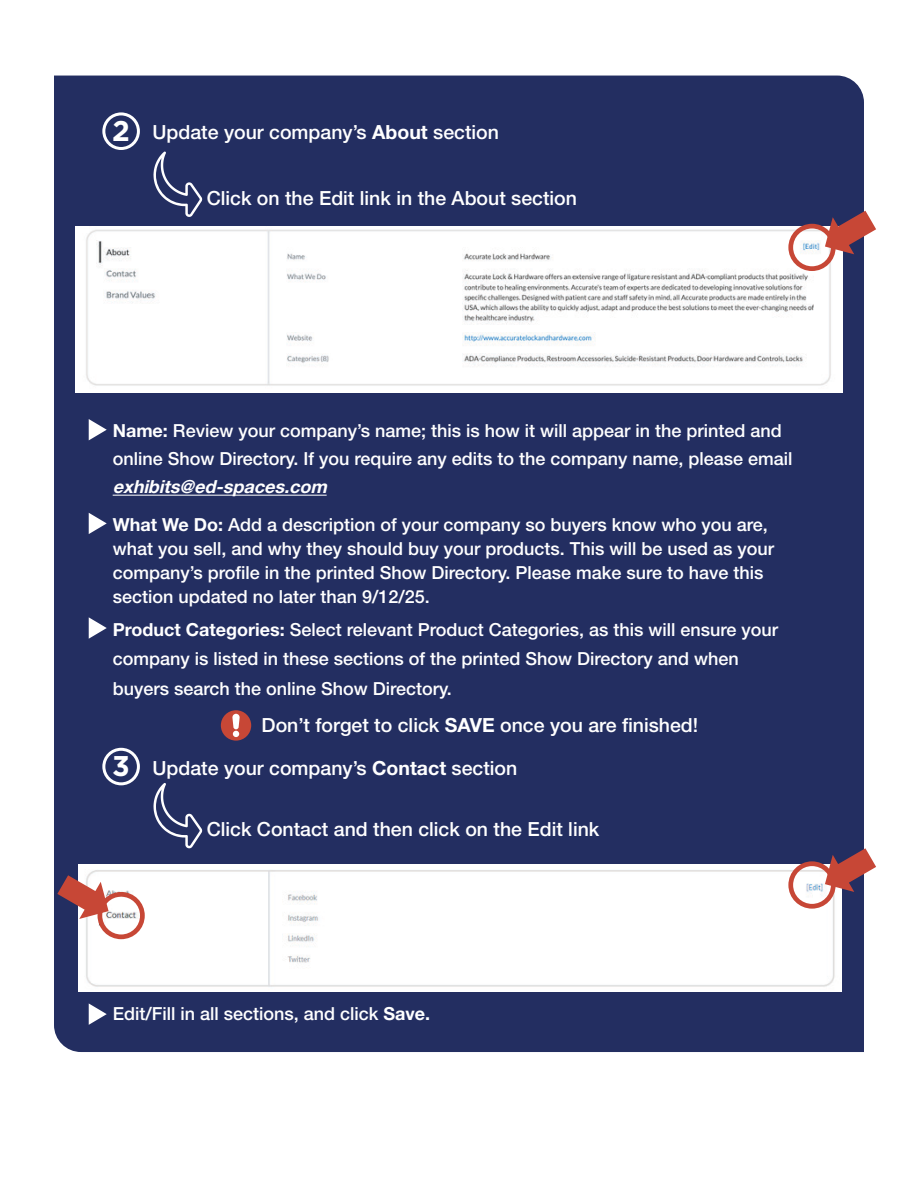
<style>
.page{position:relative;width:918px;height:1188px;background:#fff}
.page>*{position:absolute;margin:0;border:0;box-sizing:border-box;transform-origin:0 0}
.t1{font:700 28.5px "Gotham";color:#fff}
.t2{font:500 19.5px "Helvetica Neue LT Std";color:#fff}
.t3{font:500 18px/24px "Helvetica Neue LT Std";color:#fff}
.t4{font:italic 700 18px "Helvetica Neue LT Std";color:#fff}
.s1{font-weight:700}
</style>
<div class="page">
<div style="left:54px;top:76px;width:810px;height:976px;background:#232e61"></div>
<div style="left:102px;top:112px;width:38px;height:38px;border:3px solid #fff;border-radius:50%"></div>
<div style="left:102px;top:748px;width:38px;height:37px;border:3px solid #fff;border-radius:50%"></div>
<div style="left:221px;top:710px;width:30px;height:31px;background:#c74736;border-radius:50%"></div>
<svg style="left:232px;top:714px;width:8px;height:23px"></svg>
<svg style="left:153px;top:152px;width:49px;height:65px;background:#434d78"></svg>
<svg style="left:153px;top:783px;width:49px;height:65px;background:#434d78"></svg>
<img style="left:76px;top:227px;width:766px;height:166px">
<svg style="left:788px;top:211px;width:88px;height:60px"></svg>
<hr style="left:113px;top:495px;width:214px;height:1px;background:#fff">
<svg style="left:89px;top:419px;width:18px;height:21px"></svg>
<svg style="left:89px;top:513px;width:18px;height:21px"></svg>
<svg style="left:89px;top:1003px;width:18px;height:22px"></svg>
<svg style="left:89px;top:617px;width:18px;height:22px"></svg>
<img style="left:78px;top:864px;width:763px;height:127px">
<div style="left:431px;top:882px;width:293px;height:98px;background:#fff"></div>
<svg style="left:788px;top:848px;width:88px;height:61px"></svg>
<svg style="left:57px;top:875px;width:88px;height:64px"></svg>
<p class="t1" style="left:112px;top:114px;width:19px">2</p>
<p class="t2" style="left:153px;top:121px;width:348px">Update your company’s <span class="s1">About</span> section</p>
<p class="t2" style="left:207px;top:186px;width:372px">Click on the Edit link in the About section</p>
<p class="t3" style="left:113px;top:418px;width:671px"><span class="s1">Name:</span> Review your company’s name; this is how it will appear in the printed and</p>
<p class="t3" style="left:113px;top:446px;width:681px">online Show Directory. If you require any edits to the company name, please email</p>
<p class="t4" style="left:113px;top:476px;width:220px">exhibits@ed-spaces.com</p>
<p class="t3" style="left:113px;top:513px;width:663px"><span class="s1">What We Do:</span> Add a description of your company so buyers know who you are, what you sell, and why they should buy your products. This will be used as your company’s profile in the printed Show Directory. Please make sure to have this section updated no later than 9/12/25.</p>
<p class="t3" style="left:113px;top:618px;width:667px"><span class="s1">Product Categories:</span> Select relevant Product Categories, as this will ensure your</p>
<p class="t3" style="left:113px;top:647px;width:628px">company is listed in these sections of the printed Show Directory and when</p>
<p class="t3" style="left:113px;top:676px;width:341px">buyers search the online Show Directory.</p>
<p class="t1" style="left:112px;top:749px;width:19px">3</p>
<p class="t2" style="left:262px;top:714px;width:438px">Don’t forget to click <span class="s1">SAVE</span> once you are finished!</p>
<p class="t2" style="left:153px;top:757px;width:366px">Update your company’s <span class="s1">Contact</span> section</p>
<p class="t2" style="left:207px;top:818px;width:394px">Click Contact and then click on the Edit link</p>
<p class="t3" style="left:113px;top:1002px;width:319px">Edit/Fill in all sections, and click <span class="s1">Save.</span></p>
</div>
